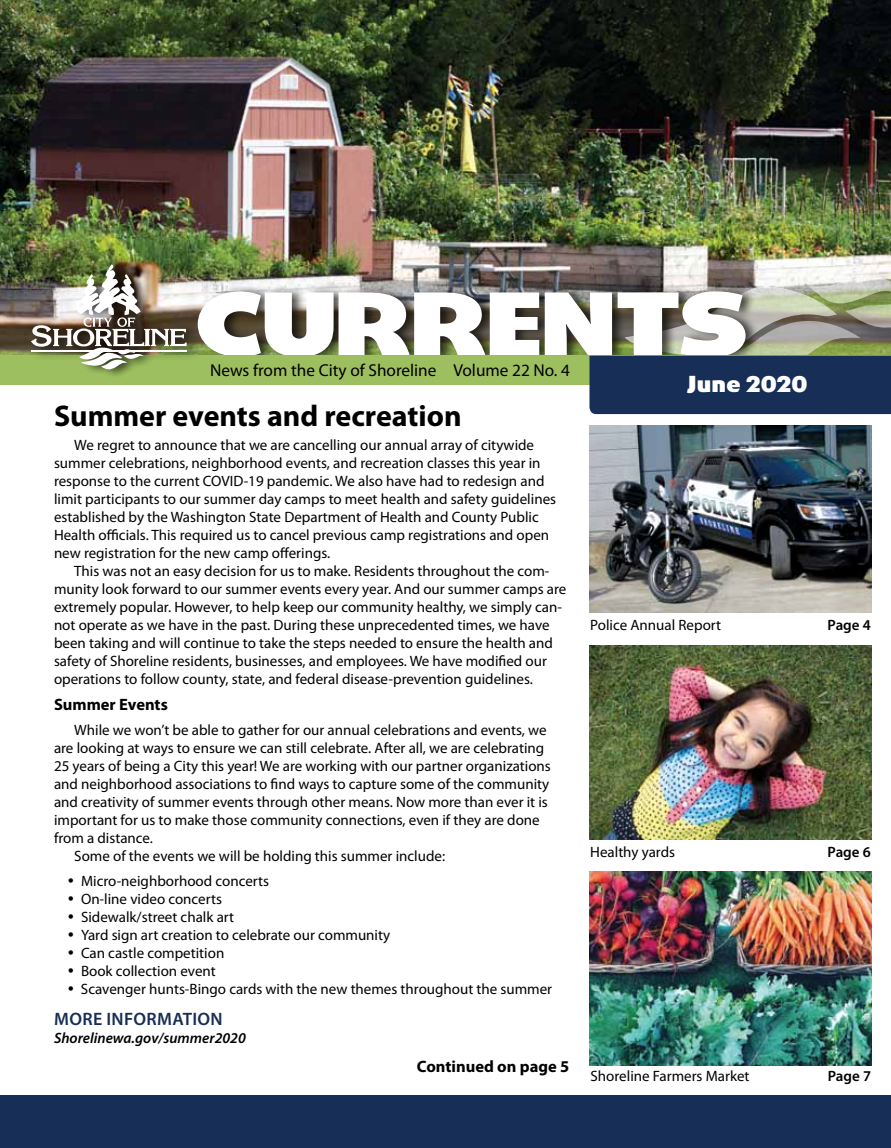
<style>
.page{position:relative;width:891px;height:1148px;background:#fff}
.page>*{position:absolute;margin:0;border:0;box-sizing:border-box;transform-origin:0 0}
.t1{font:88.5px "Dez Boulder Ego";letter-spacing:-.005em;color:#fff;scale:1.19 1}
.t2{font:700 30px "Myriad Pro";color:#000}
.t3{font:22.5px "Dez Boulder Ego";color:#fff}
.t4{font:600 18px "Myriad Pro";letter-spacing:.02em;color:#172f56}
.t5{font:17.25px "Myriad Pro";color:#000}
.t6{font:700 16.5px "Myriad Pro";color:#000}
.t7{font:15px/18px "Myriad Pro";color:#000}
.t8{font:italic 600 15px "Myriad Pro";color:#000}
.t9{font:600 15px "Myriad Pro";color:#000}
.s1{font-family:"Plak LT";font-weight:900}
</style>
<div class="page">
<img style="left:0;top:0;width:891px;height:356px">
<div style="left:197px;top:285px;width:563px;height:81px;background:#000;opacity:.66"></div>
<div style="left:0;top:356px;width:891px;height:29px;background:#9dbf60"></div>
<svg style="left:590px;top:273px;width:301px;height:141px;background:#586268"></svg>
<div style="left:30px;top:258px;width:171px;height:120px;background:#000;opacity:.75"></div>
<img style="left:31px;top:264px;width:156px;height:107px">
<img style="left:590px;top:425px;width:282px;height:188px">
<img style="left:590px;top:645px;width:282px;height:194px">
<img style="left:590px;top:872px;width:282px;height:193px">
<div style="left:0;top:1095px;width:891px;height:53px;background:#172f56"></div>
<h1 class="t1" style="left:196px;top:256px;width:464px">CURRENTS</h1>
<p class="t5" style="left:210px;top:360px;width:362px">News from the City of Shoreline Volume 22 No. 4</p>
<h3 class="t3" style="left:687px;top:367px;width:121px">June <span class="s1">2020</span></h3>
<h2 class="t2" style="left:54px;top:396px;width:409px">Summer events and recreation</h2>
<p class="t7" style="left:54px;top:436px;width:504px;text-indent:20px">We regret to announce that we are cancelling our annual array of citywide summer celebrations, neighborhood events, and recreation classes this year in response to the current COVID-19 pandemic. We also have had to redesign and limit participants to our summer day camps to meet health and safety guidelines established by the Washington State Department of Health and County Public Health officials. This required us to cancel previous camp registrations and open new registration for the new camp offerings.</p>
<p class="t7" style="left:54px;top:562px;width:514px;text-indent:20px">This was not an easy decision for us to make. Residents throughout the com&shy;munity look forward to our summer events every year. And our summer camps are extremely popular. However, to help keep our community healthy, we simply can&shy;not operate as we have in the past. During these unprecedented times, we have been taking and will continue to take the steps needed to ensure the health and safety of Shoreline residents, businesses, and employees. We have modified our operations to follow county, state, and federal disease-prevention guidelines.</p>
<p class="t6" style="left:54px;top:693px;width:115px">Summer Events</p>
<p class="t7" style="left:74px;top:720px;width:474px">While we won’t be able to gather for our annual celebrations and events, we</p>
<p class="t7" style="left:54px;top:738px;width:492px">are looking at ways to ensure we can still celebrate. After all, we are celebrating</p>
<p class="t7" style="left:54px;top:756px;width:498px">25 years of being a City this year! We are working with our partner organizations</p>
<p class="t7" style="left:54px;top:774px;width:497px">and neighborhood associations to find ways to capture some of the community</p>
<p class="t7" style="left:54px;top:792px;width:495px">and creativity of summer events through other means. Now more than ever it is</p>
<p class="t7" style="left:54px;top:810px;width:487px">important for us to make those community connections, even if they are done</p>
<p class="t7" style="left:54px;top:828px;width:100px">from a distance.</p>
<p class="t7" style="left:74px;top:846px;width:372px">Some of the events we will be holding this summer include:</p>
<p class="t7" style="left:81px;top:871px;width:473px">Micro-neighborhood concerts<br>On-line video concerts<br>Sidewalk/street chalk art<br>Yard sign art creation to celebrate our community<br>Can castle competition<br>Book collection event<br>Scavenger hunts-Bingo cards with the new themes throughout the summer</p>
<p class="t4" style="left:54px;top:1007px;width:170px">MORE INFORMATION</p>
<p class="t8" style="left:54px;top:1028px;width:193px">Shorelinewa.gov/summer2020</p>
<p class="t6" style="left:417px;top:1055px;width:154px">Continued on page 5</p>
<p class="t7" style="left:590px;top:615px;width:132px">Police Annual Report</p>
<p class="t9" style="left:828px;top:615px;width:45px">PAGE 4</p>
<p class="t7" style="left:590px;top:842px;width:86px">Healthy yards</p>
<p class="t9" style="left:828px;top:842px;width:45px">PAGE 6</p>
<p class="t7" style="left:591px;top:1066px;width:161px">Shoreline Farmers Market</p>
<p class="t9" style="left:828px;top:1066px;width:45px">PAGE 7</p>
</div>
